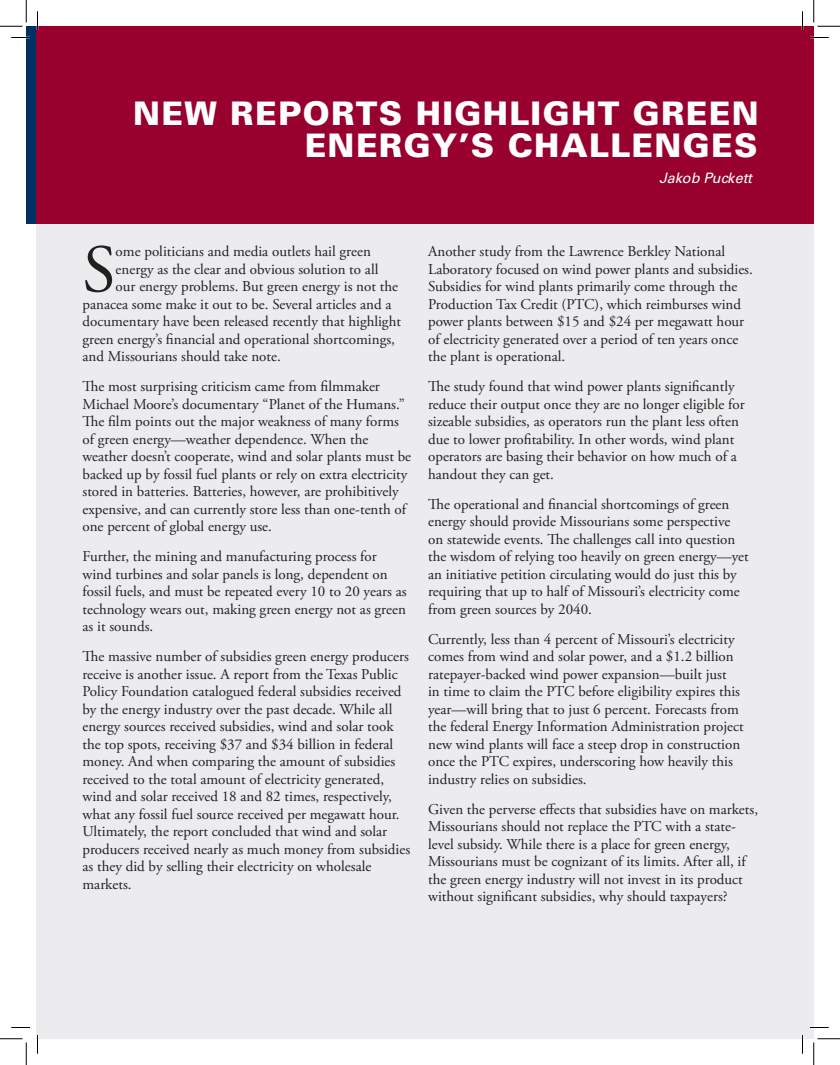
<style>
.page{position:relative;width:840px;height:1065px;background:#fff}
.page>*{position:absolute;margin:0;border:0;box-sizing:border-box;transform-origin:0 0}
.t1{font:67.75px "Adobe Garamond Pro";color:#231f20}
.Body_Copy{font:900 32.5px/32.5px "Univers LT Std";letter-spacing:.04em;color:#fff;text-align:right}
.t2{font:15px/17.5px "Adobe Garamond Pro";color:#231f20}
.Body_Copy-2{font:italic 14.38px "Univers LT Std";color:#fff}
</style>
<div class="page">
<div style="left:37px;top:178px;width:777px;height:861px;background:#ecebee"></div>
<div style="left:26px;top:26px;width:11px;height:198px;background:#003163"></div>
<div style="left:37px;top:26px;width:777px;height:198px;background:#98012d"></div>
<svg style="left:11px;top:37px;width:19px;height:1px"></svg>
<svg style="left:810px;top:37px;width:19px;height:1px"></svg>
<svg style="left:11px;top:1027px;width:19px;height:1px"></svg>
<svg style="left:810px;top:1027px;width:19px;height:1px"></svg>
<svg style="left:37px;top:11px;width:1px;height:19px"></svg>
<svg style="left:37px;top:1035px;width:1px;height:19px"></svg>
<svg style="left:802px;top:11px;width:1px;height:19px"></svg>
<svg style="left:802px;top:1035px;width:1px;height:19px"></svg>
<svg style="left:0;top:0;width:27px;height:27px"></svg>
<svg style="left:0;top:1039px;width:27px;height:26px"></svg>
<svg style="left:814px;top:0;width:26px;height:27px"></svg>
<svg style="left:814px;top:1039px;width:26px;height:26px"></svg>
<p class="Body_Copy" style="left:133px;top:97px;width:627px">NEW REPORTS HIGHLIGHT GREEN<br>ENERGY’S CHALLENGES</p>
<p class="Body_Copy-2" style="left:659px;top:170px;width:94px">Jakob Puckett</p>
<p class="t1" style="left:82px;top:229px;width:35px">S</p>
<p class="t2" style="left:116px;top:243px;width:257px">ome politicians and media outlets hail green</p>
<p class="t2" style="left:116px;top:261px;width:264px">energy as the clear and obvious solution to all</p>
<p class="t2" style="left:116px;top:278px;width:284px">our energy problems. But green energy is not the</p>
<p class="t2" style="left:82px;top:296px;width:311px">panacea some make it out to be. Several articles and a</p>
<p class="t2" style="left:82px;top:313px;width:320px">documentary have been released recently that highlight</p>
<p class="t2" style="left:82px;top:331px;width:314px">green energy’s financial and operational shortcomings,</p>
<p class="t2" style="left:82px;top:348px;width:200px">and Missourians should take note.</p>
<p class="t2" style="left:82px;top:378px;width:330px">The most surprising criticism came from filmmaker Michael Moore’s documentary “Planet of the Humans.” The film points out the major weakness of many forms of green energy—weather dependence. When the weather doesn’t cooperate, wind and solar plants must be backed up by fossil fuel plants or rely on extra electricity stored in batteries. Batteries, however, are prohibitively expensive, and can currently store less than one-tenth of one percent of global energy use.</p>
<p class="t2" style="left:82px;top:548px;width:326px">Further, the mining and manufacturing process for wind turbines and solar panels is long, dependent on fossil fuels, and must be repeated every 10 to 20 years as technology wears out, making green energy not as green as it sounds.</p>
<p class="t2" style="left:82px;top:648px;width:329px">The massive number of subsidies green energy producers receive is another issue. A report from the Texas Public Policy Foundation catalogued federal subsidies received by the energy industry over the past decade. While all energy sources received subsidies, wind and solar took the top spots, receiving $37 and $34 billion in federal money. And when comparing the amount of subsidies received to the total amount of electricity generated, wind and solar received 18 and 82 times, respectively, what any fossil fuel source received per megawatt hour.<br>Ultimately, the report concluded that wind and solar producers received nearly as much money from subsidies as they did by selling their electricity on wholesale markets.</p>
<p class="t2" style="left:428px;top:243px;width:326px">Another study from the Lawrence Berkley National Laboratory focused on wind power plants and subsidies.<br>Subsidies for wind plants primarily come through the Production Tax Credit (PTC), which reimburses wind power plants between $15 and $24 per megawatt hour of electricity generated over a period of ten years once the plant is operational.</p>
<p class="t2" style="left:428px;top:378px;width:318px">The study found that wind power plants significantly reduce their output once they are no longer eligible for sizeable subsidies, as operators run the plant less often due to lower profitability. In other words, wind plant operators are basing their behavior on how much of a handout they can get.</p>
<p class="t2" style="left:428px;top:496px;width:322px">The operational and financial shortcomings of green energy should provide Missourians some perspective on statewide events. The challenges call into question the wisdom of relying too heavily on green energy—yet an initiative petition circulating would do just this by requiring that up to half of Missouri’s electricity come from green sources by 2040.</p>
<p class="t2" style="left:428px;top:631px;width:317px">Currently, less than 4 percent of Missouri’s electricity comes from wind and solar power, and a $1.2 billion ratepayer-backed wind power expansion—built just<br>in time to claim the PTC before eligibility expires this year—will bring that to just 6 percent. Forecasts from the federal Energy Information Administration project new wind plants will face a steep drop in construction once the PTC expires, underscoring how heavily this industry relies on subsidies.</p>
<p class="t2" style="left:428px;top:801px;width:331px">Given the perverse effects that subsidies have on markets, Missourians should not replace the PTC with a state&shy;level subsidy. While there is a place for green energy, Missourians must be cognizant of its limits. After all, if the green energy industry will not invest in its product without significant subsidies, why should taxpayers?</p>
</div>
